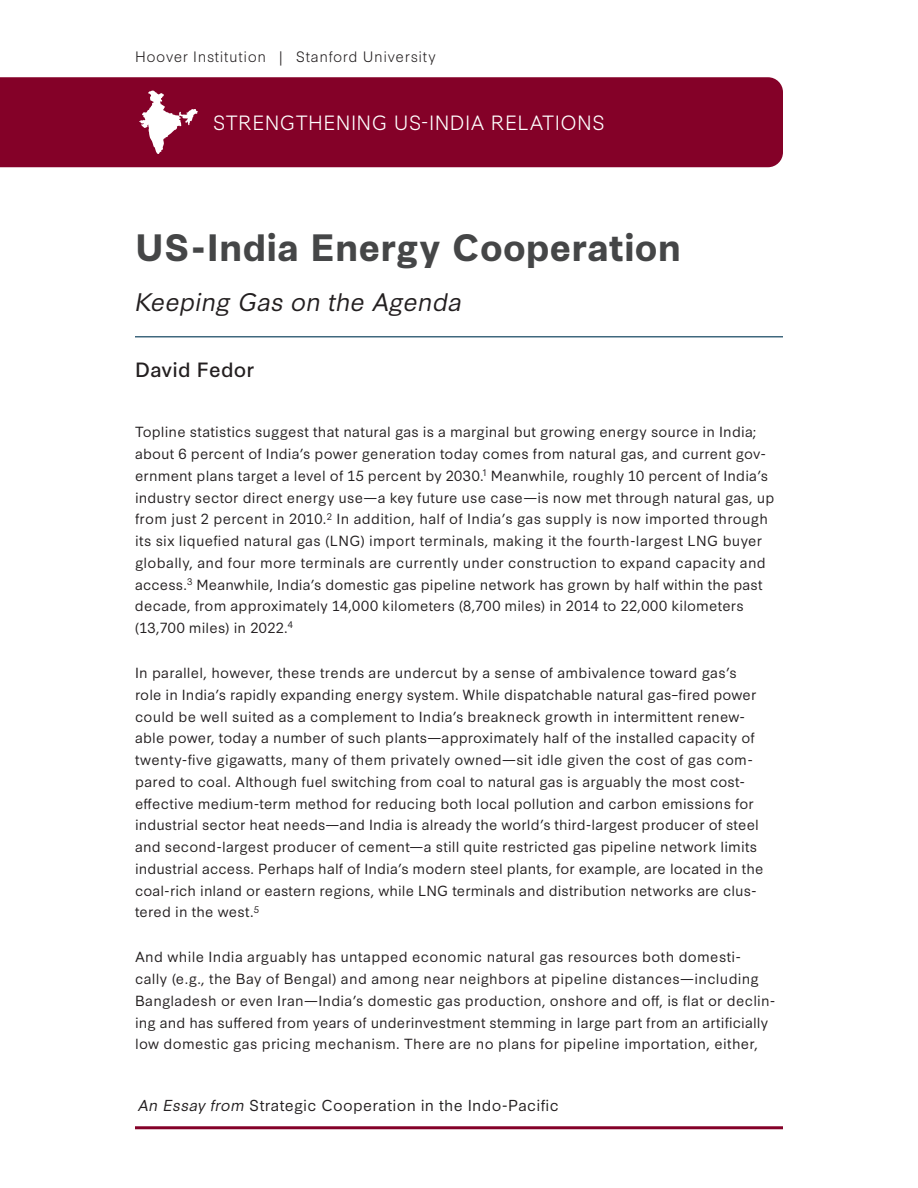
<style>
.page{position:relative;width:918px;height:1188px;background:#fff}
.page>*{position:absolute;margin:0;border:0;box-sizing:border-box;transform-origin:0 0}
.t1{font:700 36px "Synthese";letter-spacing:.005em;color:#454647}
.t2{font:italic 24px "Synthese";letter-spacing:-.005em;color:#231f20}
.t3{font:300 19.5px "Synthese";letter-spacing:.02em;color:#fff}
.t4{font:19.5px "Synthese";letter-spacing:.01em;color:#231f20}
.t5{font:15px "Synthese";letter-spacing:.02em;color:#231f20}
.t6{font:300 14.25px "Synthese";letter-spacing:.04em;color:#231f20}
.t7{font:13.8px/21.8px "Synthese";letter-spacing:.015em;color:#231f20}
.s1{font-style:italic}
</style>
<div class="page">
<div style="left:0;top:77px;width:783px;height:90px;background:#840128"></div>
<svg style="left:139px;top:90px;width:59px;height:64px"></svg>
<hr style="left:135px;top:336px;width:648px;height:2px;background:#40687e">
<hr style="left:135px;top:1126px;width:648px;height:3px;background:#840128">
<p class="t6" style="left:135px;top:45px;width:302px">Hoover Institution | Stanford University</p>
<h3 class="t3" style="left:213px;top:106px;width:393px">STRENGTHENING US-INDIA RELATIONS</h3>
<h1 class="t1" style="left:135px;top:219px;width:548px">US-India Energy Cooperation</h1>
<h2 class="t2" style="left:135px;top:282px;width:328px">Keeping Gas on the Agenda</h2>
<h3 class="t4" style="left:135px;top:354px;width:121px">David Fedor</h3>
<p class="t7" style="left:135px;top:420px;width:641px">Topline statistics suggest that natural gas is a marginal but growing energy source in India; about 6 percent of India’s power generation today comes from natural gas, and current gov&shy;ernment plans target a level of 15 percent by 2030.<sup>1</sup> Meanwhile, roughly 10 percent of India’s industry sector direct energy use—a key future use case—is now met through natural gas, up from just 2 percent in 2010.<sup>2</sup> In addition, half of India’s gas supply is now imported through its six liquefied natural gas (LNG) import terminals, making it the fourth-largest LNG buyer globally, and four more terminals are currently under construction to expand capacity and access.<sup>3</sup> Meanwhile, India’s domestic gas pipeline network has grown by half within the past decade, from approximately 14,000 kilometers (8,700 miles) in 2014 to 22,000 kilometers (13,700 miles) in 2022.<sup>4</sup></p>
<p class="t7" style="left:135px;top:661px;width:630px">In parallel, however, these trends are undercut by a sense of ambivalence toward gas’s role in India’s rapidly expanding energy system. While dispatchable natural gas–fired power could be well suited as a complement to India’s breakneck growth in intermittent renew&shy;able power, today a number of such plants—approximately half of the installed capacity of twenty-five gigawatts, many of them privately owned—sit idle given the cost of gas com&shy;pared to coal. Although fuel switching from coal to natural gas is arguably the most cost&shy;effective medium-term method for reducing both local pollution and carbon emissions for industrial sector heat needs—and India is already the world’s third-largest producer of steel and second-largest producer of cement—a still quite restricted gas pipeline network limits industrial access. Perhaps half of India’s modern steel plants, for example, are located in the coal-rich inland or eastern regions, while LNG terminals and distribution networks are clus&shy;tered in the west.<sup>5</sup></p>
<p class="t7" style="left:135px;top:945px;width:642px">And while India arguably has untapped economic natural gas resources both domesti&shy;cally (e.g., the Bay of Bengal) and among near neighbors at pipeline distances—including Bangladesh or even Iran—India’s domestic gas production, onshore and off, is flat or declin&shy;ing and has suffered from years of underinvestment stemming in large part from an artificially low domestic gas pricing mechanism. There are no plans for pipeline importation, either,</p>
<p class="t5" style="left:138px;top:1093px;width:422px"><span class="s1">An Essay from</span> Strategic Cooperation in the Indo-Pacific</p>
</div>
